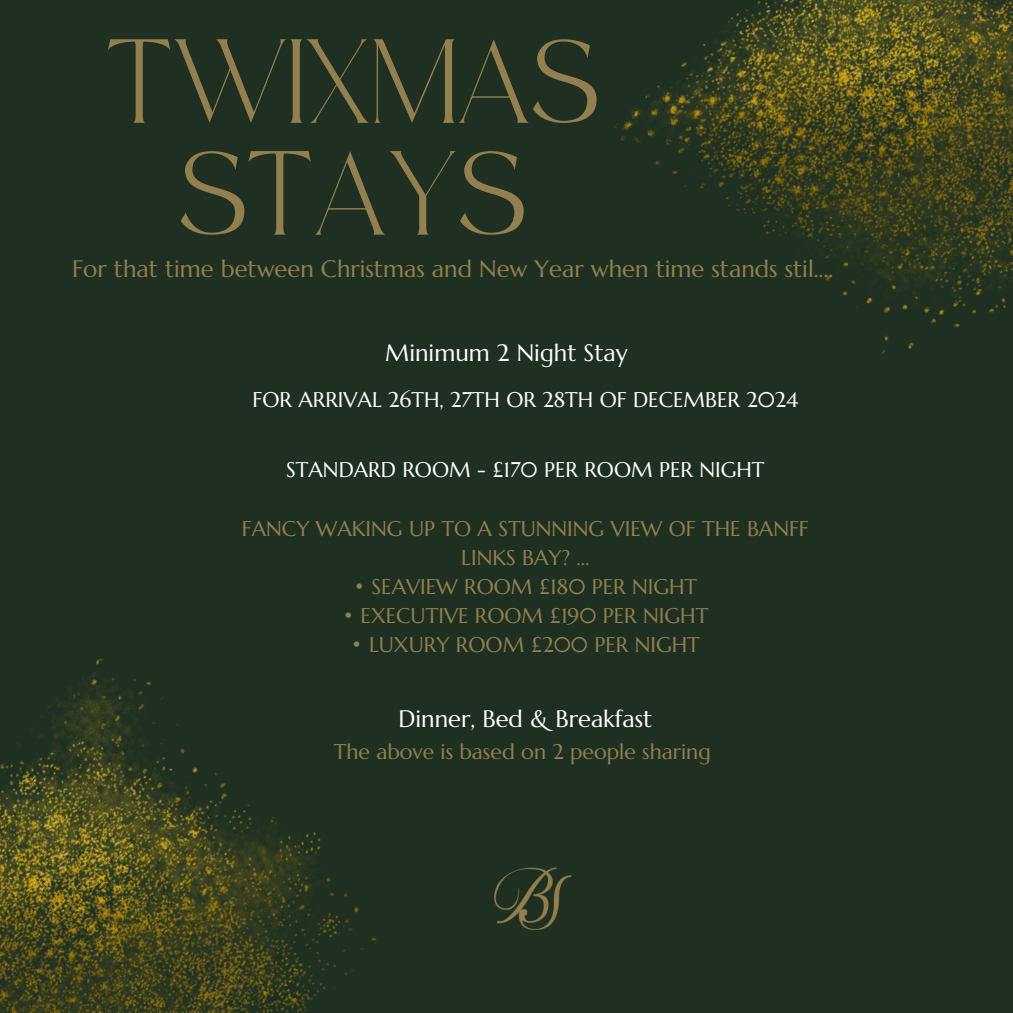
<style>
.page{position:relative;width:1013px;height:1013px;background:#fff}
.page>*{position:absolute;margin:0;border:0;box-sizing:border-box;transform-origin:0 0}
.t1{font:58.38px/111.8px "Safira March";color:#928050;text-align:center}
.t2{font:23.75px "Marcellus";color:#928050}
.t3{font:23.75px "Marcellus";color:#fff}
.t4{font:21.25px/29px "Marcellus";color:#928050;text-align:center}
.t5{font:21.25px "Marcellus";color:#fff}
</style>
<div class="page">
<div style="left:0;top:0;width:1012px;height:1012px;background:#1f3022"></div>
<img style="left:614px;top:0;width:398px;height:355px">
<img style="left:494px;top:867px;width:78px;height:62px">
<img style="left:0;top:658px;width:377px;height:354px">
<h2 class="t1" style="left:106px;top:47px;width:494px">TWIXMAS<br>STAYS</h2>
<h2 class="t2" style="left:72px;top:254px;width:762px">For that time between Christmas and New Year when time stands stil….</h2>
<h3 class="t3" style="left:385px;top:338px;width:244px">Minimum 2 Night Stay</h3>
<p class="t5" style="left:252px;top:386px;width:547px">FOR ARRIVAL 26TH, 27TH OR 28TH OF DECEMBER 2024</p>
<h2 class="t5" style="left:286px;top:456px;width:480px">STANDARD ROOM - £170 PER ROOM PER NIGHT</h2>
<p class="t4" style="left:242px;top:514px;width:568px">FANCY WAKING UP TO A STUNNING VIEW OF THE BANFF<br>LINKS BAY? …</p>
<p class="t4" style="left:353px;top:572px;width:345px">• SEAVIEW ROOM £180 PER NIGHT</p>
<p class="t4" style="left:342px;top:601px;width:367px">• EXECUTIVE ROOM £190 PER NIGHT</p>
<p class="t4" style="left:351px;top:630px;width:350px">• LUXURY ROOM £200 PER NIGHT</p>
<h3 class="t3" style="left:398px;top:704px;width:255px">Dinner, Bed &amp; Breakfast</h3>
<h3 class="t4" style="left:334px;top:736px;width:378px">The above is based on 2 people sharing</h3>
</div>
